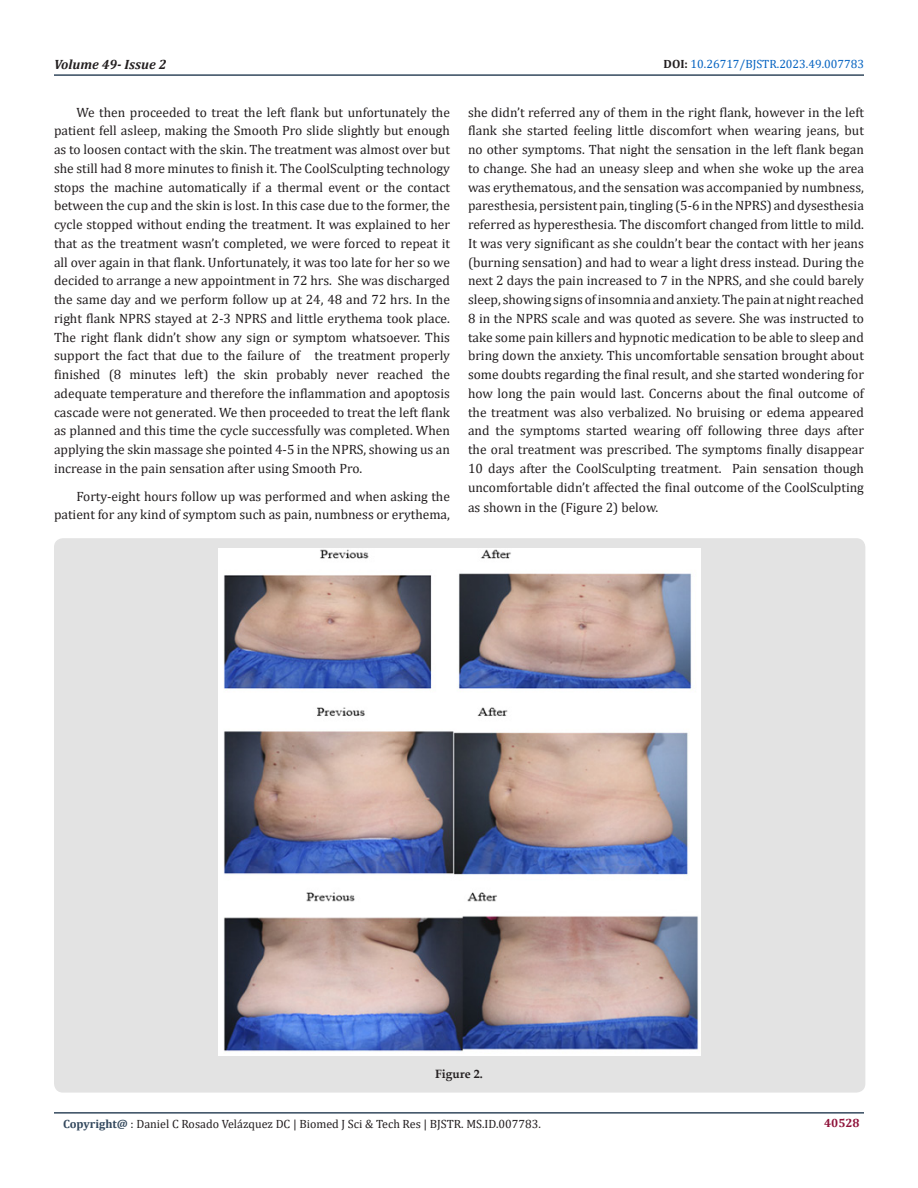
<style>
.page{position:relative;width:918px;height:1188px;background:#fff}
.page>*{position:absolute;margin:0;border:0;box-sizing:border-box;transform-origin:0 0}
.List_Paragraph{font:13.5px/18.8px "Cambria";color:#231f20;text-align:justify}
.t1{font:italic 700 13.5px "Cambria";color:#231f20}
.t2{font:12px "Cambria";color:#231f20}
.t3{font:12px "Cambria";color:#0563c1}
.t4{font:700 12px "Book Antiqua";color:#231f20}
.t5{font:700 12px "Cambria";color:#8f133a}
.s1{font-weight:700;color:#231f20}
.s2{font-weight:700;color:#34495e}
</style>
<div class="page">
<hr style="left:54px;top:1112px;width:810px;height:2px;background:#34495e">
<hr style="left:54px;top:74px;width:810px;height:2px;background:#34495e">
<div style="left:54px;top:538px;width:811px;height:555px;background:#e3e3e3;border-radius:9px"></div>
<img style="left:219px;top:548px;width:482px;height:507px">
<p class="t1" style="left:54px;top:55px;width:114px">Volume 49- Issue 2</p>
<p class="t3" style="left:664px;top:57px;width:202px"><span class="s1">DOI:</span> 10.26717/BJSTR.2023.49.007783</p>
<p class="List_Paragraph" style="left:54px;top:103px;width:398px;text-indent:22px">We then proceeded to treat the left flank but unfortunately the patient fell asleep, making the Smooth Pro slide slightly but enough as to loosen contact with the skin. The treatment was almost over but she still had 8 more minutes to finish it. The CoolSculpting technology stops the machine automatically if a thermal event or the contact between the cup and the skin is lost. In this case due to the former, the cycle stopped without ending the treatment. It was explained to her that as the treatment wasn’t completed, we were forced to repeat it all over again in that flank. Unfortunately, it was too late for her so we decided to arrange a new appointment in 72 hrs. She was discharged the same day and we perform follow up at 24, 48 and 72 hrs. In the right flank NPRS stayed at 2-3 NPRS and little erythema took place.<br>The right flank didn’t show any sign or symptom whatsoever. This support the fact that due to the failure of the treatment properly finished (8 minutes left) the skin probably never reached the adequate temperature and therefore the inflammation and apoptosis cascade were not generated. We then proceeded to treat the left flank as planned and this time the cycle successfully was completed. When applying the skin massage she pointed 4-5 in the NPRS, showing us an increase in the pain sensation after using Smooth Pro.</p>
<p class="List_Paragraph" style="left:54px;top:487px;width:398px;text-align:right">Forty-eight hours follow up was performed and when asking the patient for any kind of symptom such as pain, numbness or erythema,</p>
<p class="List_Paragraph" style="left:468px;top:103px;width:398px">she didn’t referred any of them in the right flank, however in the left flank she started feeling little discomfort when wearing jeans, but no other symptoms. That night the sensation in the left flank began to change. She had an uneasy sleep and when she woke up the area was erythematous, and the sensation was accompanied by numbness, paresthesia, persistent pain, tingling (5-6 in the NPRS) and dysesthesia referred as hyperesthesia. The discomfort changed from little to mild.<br>It was very significant as she couldn’t bear the contact with her jeans (burning sensation) and had to wear a light dress instead. During the next 2 days the pain increased to 7 in the NPRS, and she could barely sleep, showing signs of insomnia and anxiety. The pain at night reached 8 in the NPRS scale and was quoted as severe. She was instructed to take some pain killers and hypnotic medication to be able to sleep and bring down the anxiety. This uncomfortable sensation brought about some doubts regarding the final result, and she started wondering for how long the pain would last. Concerns about the final outcome of the treatment was also verbalized. No bruising or edema appeared and the symptoms started wearing off following three days after the oral treatment was prescribed. The symptoms finally disappear 10 days after the CoolSculpting treatment. Pain sensation though uncomfortable didn’t affected the final outcome of the CoolSculpting</p>
<p class="List_Paragraph" style="left:468px;top:498px;width:192px">as shown in the (Figure 2) below.</p>
<p class="t4" style="left:435px;top:1066px;width:49px">Figure 2.</p>
<p class="t2" style="left:63px;top:1117px;width:479px"><span class="s2">Copyright@</span> : Daniel C Rosado Velázquez DC | Biomed J Sci &amp; Tech Res | BJSTR. MS.ID.007783.</p>
<p class="t5" style="left:824px;top:1115px;width:37px">40528</p>
</div>
